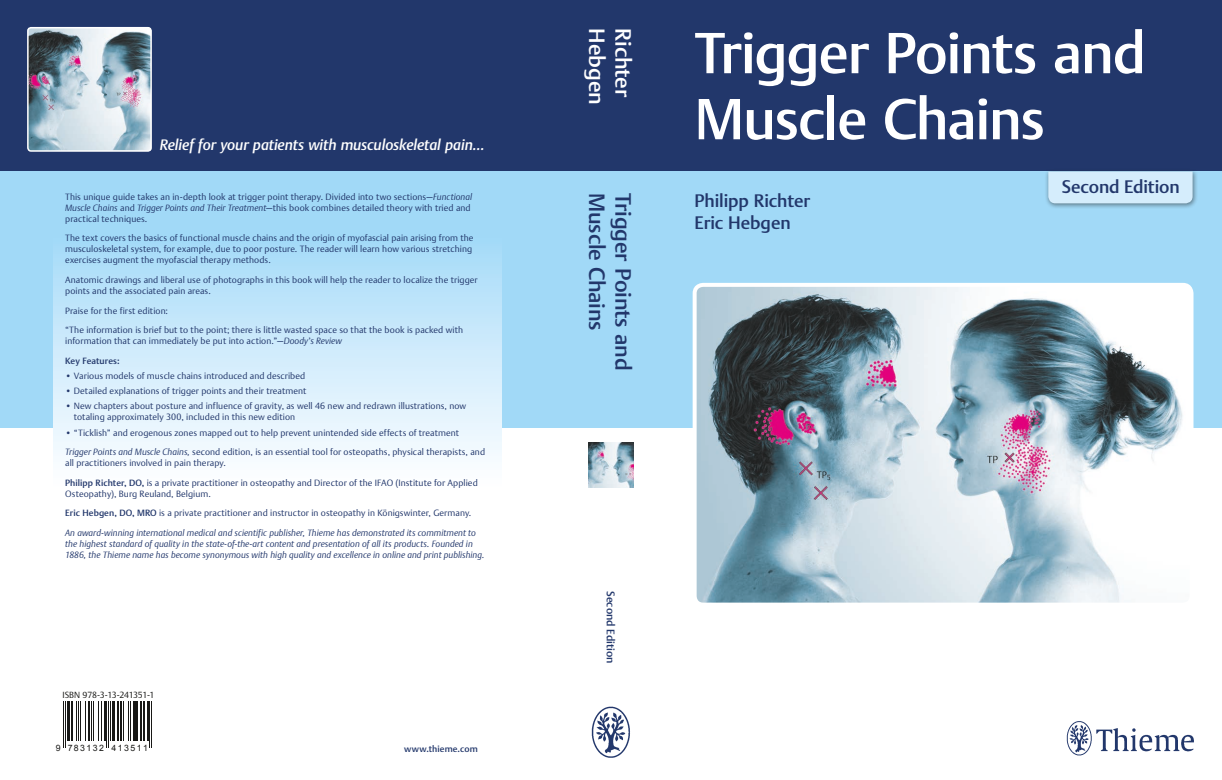
<style>
.page{position:relative;width:1222px;height:780px;background:#fff}
.page>*{position:absolute;margin:0;border:0;box-sizing:border-box;transform-origin:0 0}
.t1{font:500 57px/66px "Thieme Argo 2011";letter-spacing:-.02em;color:#fff}
.t2{font:500 22px "Thieme Argo 2011";letter-spacing:-.01em;color:#22376b}
.t3{font:500 22px "Thieme Argo 2011";letter-spacing:-.005em;color:#fff}
.t4{font:500 18px/21.6px "Thieme Argo 2011";letter-spacing:-.005em;color:#22376b}
.t5{font:italic 500 15px "Thieme Argo 2011";letter-spacing:-.005em;color:#fff}
.t6{font:500 11px "Thieme Argo 2011";color:#22376b}
.t7{font:300 9px/11px "Thieme Argo 2011";letter-spacing:.005em;color:#22376b}
.t8{font:italic 300 9px/11px "Thieme Argo 2011";letter-spacing:.005em;color:#22376b}
.t9{font:500 9px "Thieme Argo 2011";letter-spacing:.01em;color:#22376b}
.t10{font:300 8.8px "Thieme Argo 2011";letter-spacing:-.02em;color:#181816}
.t11{font:8.8px "Arial";letter-spacing:.16em;color:#181816}
.s1{font-style:italic}
.s2{font-weight:500}
</style>
<div class="page">
<div style="left:0;top:0;width:1222px;height:171px;background:#22376b"></div>
<div style="left:0;top:171px;width:1222px;height:257px;background:#a1d9f7"></div>
<img style="left:1066px;top:721px;width:128px;height:35px">
<img style="left:591px;top:706px;width:39px;height:52px">
<hr style="left:63px;top:700px;width:1px;height:47px;background:#181816">
<hr style="left:65px;top:700px;width:1px;height:47px;background:#181816">
<hr style="left:67px;top:700px;width:3px;height:40px;background:#181816">
<hr style="left:71px;top:700px;width:2px;height:40px;background:#181816">
<hr style="left:76px;top:700px;width:1px;height:40px;background:#181816">
<hr style="left:78px;top:700px;width:1px;height:40px;background:#181816">
<hr style="left:80px;top:700px;width:1px;height:40px;background:#181816">
<hr style="left:85px;top:700px;width:1px;height:40px;background:#181816">
<hr style="left:88px;top:700px;width:2px;height:40px;background:#181816">
<hr style="left:92px;top:700px;width:1px;height:40px;background:#181816">
<hr style="left:93px;top:700px;width:1px;height:40px;background:#181816">
<hr style="left:98px;top:700px;width:1px;height:40px;background:#181816">
<hr style="left:101px;top:700px;width:1px;height:40px;background:#181816">
<hr style="left:104px;top:700px;width:2px;height:40px;background:#181816">
<hr style="left:106px;top:700px;width:1px;height:47px;background:#181816">
<hr style="left:108px;top:700px;width:1px;height:47px;background:#181816">
<hr style="left:110px;top:700px;width:1px;height:40px;background:#181816">
<hr style="left:112px;top:700px;width:3px;height:40px;background:#181816">
<hr style="left:117px;top:700px;width:2px;height:40px;background:#181816">
<hr style="left:120px;top:700px;width:2px;height:40px;background:#181816">
<hr style="left:123px;top:700px;width:1px;height:40px;background:#181816">
<hr style="left:128px;top:700px;width:1px;height:40px;background:#181816">
<hr style="left:130px;top:700px;width:1px;height:40px;background:#181816">
<hr style="left:133px;top:700px;width:2px;height:40px;background:#181816">
<hr style="left:136px;top:700px;width:2px;height:40px;background:#181816">
<hr style="left:140px;top:700px;width:2px;height:40px;background:#181816">
<hr style="left:143px;top:700px;width:2px;height:40px;background:#181816">
<hr style="left:147px;top:700px;width:2px;height:40px;background:#181816">
<hr style="left:149px;top:700px;width:1px;height:47px;background:#181816">
<hr style="left:151px;top:700px;width:1px;height:47px;background:#181816">
<div style="left:54px;top:238px;width:448px;height:254px;background:linear-gradient(to bottom,#a6dbf8,#fff)"></div>
<img style="left:697px;top:288px;width:491px;height:313px">
<div style="left:692px;top:283px;width:501px;height:323px;border:4px solid #fff;border-radius:9px"></div>
<img style="left:30px;top:30px;width:119px;height:119px">
<div style="left:27px;top:27px;width:125px;height:125px;border:2px solid #fff;border-radius:3px"></div>
<img style="left:588px;top:442px;width:45px;height:45px">
<div style="left:1044px;top:168px;width:154px;height:41px;background:#181816;opacity:.5"></div>
<div style="left:1048px;top:171px;width:144px;height:32px;background:#d5edfc"></div>
<h3 class="t5" style="left:160px;top:135px;width:326px">Relief for your patients with musculoskeletal pain…</h3>
<p class="t7" style="left:65px;top:191px;width:408px">This unique guide takes an in-depth look at trigger point therapy. Divided into two sections<span class="s1">—Functional<br>Muscle Chains</span> and <span class="s1">Trigger Points and Their Treatment—</span>this book combines detailed theory with tried and practical techniques.</p>
<p class="t7" style="left:65px;top:232px;width:410px">The text covers the basics of functional muscle chains and the origin of myofascial pain arising from the musculoskeletal system, for example, due to poor posture. The reader will learn how various stretching exercises augment the myofascial therapy methods.</p>
<p class="t7" style="left:65px;top:274px;width:414px">Anatomic drawings and liberal use of photographs in this book will help the reader to localize the trigger points and the associated pain areas.</p>
<p class="t7" style="left:65px;top:300px;width:399px;line-height:19.5px">Praise for the first edition:<br>“The information is brief but to the point; there is little wasted space so that the book is packed with</p>
<p class="t7" style="left:65px;top:331px;width:278px;line-height:19.5px">information that can immediately be put into action.”<span class="s1">—Doody</span>’<span class="s1">s Review<br></span><span class="s2">Key Features:</span></p>
<p class="t7" style="left:65px;top:370px;width:242px">• Various models of muscle chains introduced and described</p>
<p class="t7" style="left:65px;top:385px;width:243px">• Detailed explanations of trigger points and their treatment</p>
<p class="t7" style="left:74px;top:400px;width:394px;text-indent:-9px">• New chapters about posture and influence of gravity, as well 46 new and redrawn illustrations, now totaling approximately 300, included in this new edition</p>
<p class="t7" style="left:65px;top:422px;width:421px;line-height:19.5px">• “Ticklish” and erogenous zones mapped out to help prevent unintended side effects of treatment<br><span class="s1">Trigger Points and Muscle Chains,</span> second edition, is an essential tool for osteopaths, physical therapists, and</p>
<p class="t7" style="left:65px;top:453px;width:414px;line-height:19.5px">all practitioners involved in pain therapy.<br><span class="s2">Philipp Richter, DO,</span> is a private practitioner in osteopathy and Director of the IFAO (Institute for Applied</p>
<p class="t7" style="left:65px;top:483px;width:412px;line-height:19.5px">Osteopathy), Burg Reuland, Belgium.<br><span class="s2">Eric Hebgen, DO, MRO</span> is a private practitioner and instructor in osteopathy in Königswinter, Germany.<br><span class="s1">An award-winning international medical and scientific publisher, Thieme has demonstrated its commitment to</span></p>
<p class="t8" style="left:65px;top:538px;width:421px">the highest standard of quality in the state-of-the-art content and presentation of all its products. Founded in<br>1886, the Thieme name has become synonymous with high quality and excellence in online and print publishing.</p>
<p class="t10" style="left:63px;top:689px;width:93px">ISBN 978-3-13-241351-1</p>
<p class="t11" style="left:56px;top:742px;width:94px">9 783132 413511</p>
<p class="t9" style="left:404px;top:742px;width:75px">www.thieme.com</p>
<h2 class="t3" style="left:611px;top:28px;width:78px;rotate:90deg">Hebgen</h2>
<h2 class="t3" style="left:638px;top:28px;width:70px;rotate:90deg">Richter</h2>
<h2 class="t2" style="left:611px;top:193px;width:139px;rotate:90deg">Muscle Chains</h2>
<h2 class="t2" style="left:638px;top:193px;width:179px;rotate:90deg">Trigger Points and</h2>
<h1 class="t1" style="left:694px;top:19px;width:453px">Trigger Points and<br>Muscle Chains</h1>
<h3 class="t4" style="left:694px;top:189px;width:117px">Philipp Richter<br>Eric Hebgen</h3>
<h3 class="t4" style="left:1062px;top:176px;width:119px">Second Edition</h3>
<p class="t6" style="left:618px;top:591px;width:74px;rotate:90deg">Second Edition</p>
</div>
